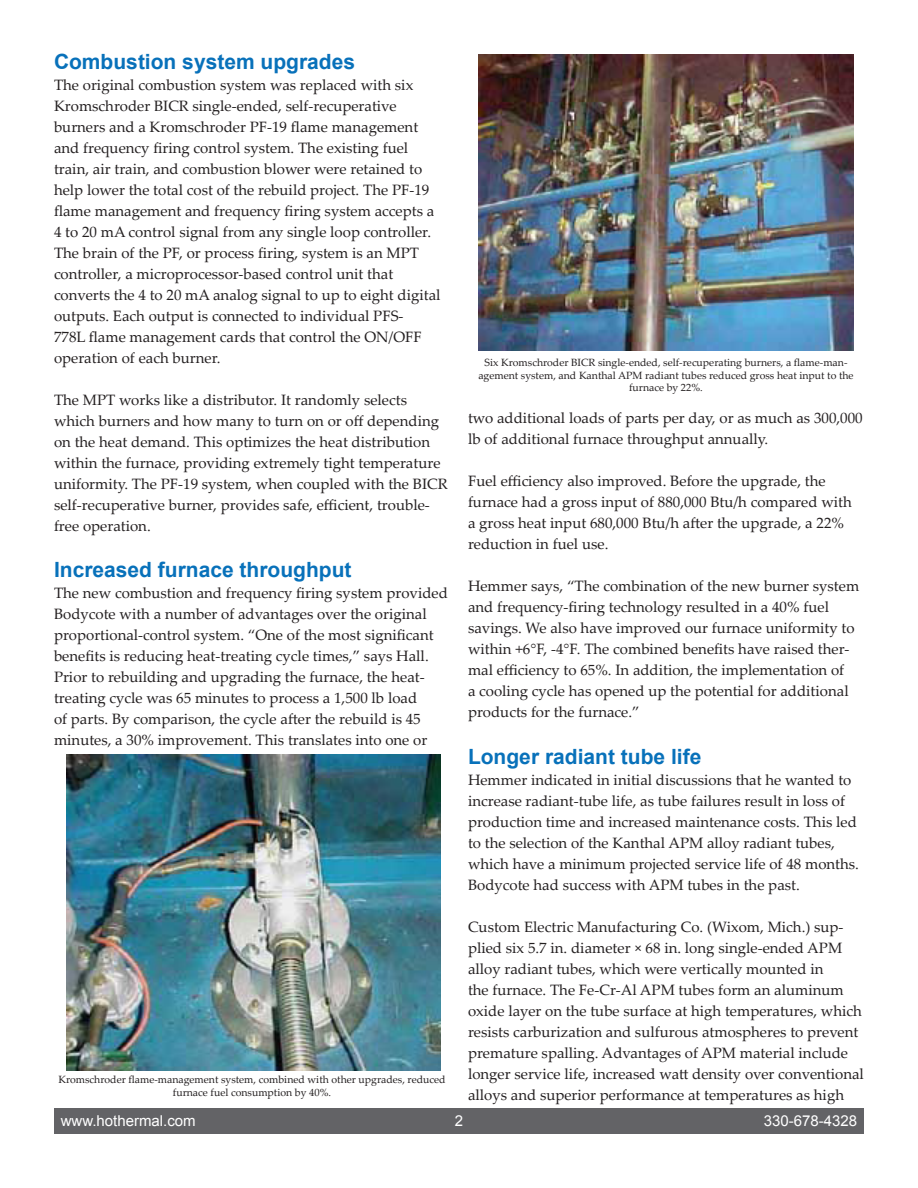
<style>
.page{position:relative;width:918px;height:1188px;background:#fff}
.page>*{position:absolute;margin:0;border:0;box-sizing:border-box;transform-origin:0 0}
.t1{font:700 21px "Arial";color:#0871ba}
.t2{font:15px/21px "Palatino Linotype";color:#231f20}
.t3{font:15px "Arial";color:#fff}
.t4{font:10.5px/12.6px "Palatino Linotype";color:#231f20;text-align:center}
</style>
<div class="page">
<img style="left:478px;top:54px;width:376px;height:297px">
<img style="left:66px;top:754px;width:375px;height:317px">
<div style="left:54px;top:1108px;width:810px;height:26px;background:#636366"></div>
<p class="t1" style="left:54px;top:48px;width:303px">Combustion system upgrades</p>
<p class="t2" style="left:54px;top:74px;width:388px">The original combustion system was replaced with six Kromschroder BICR single-ended, self-recuperative burners and a Kromschroder PF-19 flame management and frequency firing control system. The existing fuel train, air train, and combustion blower were retained to help lower the total cost of the rebuild project. The PF-19 flame management and frequency firing system accepts a 4 to 20 mA control signal from any single loop controller.<br>The brain of the PF, or process firing, system is an MPT controller, a microprocessor-based control unit that converts the 4 to 20 mA analog signal to up to eight digital outputs. Each output is connected to individual PFS-<br>778L flame management cards that control the ON/OFF operation of each burner.</p>
<p class="t2" style="left:54px;top:389px;width:395px">The MPT works like a distributor. It randomly selects which burners and how many to turn on or off depending on the heat demand. This optimizes the heat distribution within the furnace, providing extremely tight temperature uniformity. The PF-19 system, when coupled with the BICR self-recuperative burner, provides safe, efficient, trouble&shy;free operation.</p>
<p class="t1" style="left:54px;top:556px;width:299px">Increased furnace throughput</p>
<p class="t2" style="left:54px;top:582px;width:395px">The new combustion and frequency firing system provided Bodycote with a number of advantages over the original proportional-control system. “One of the most significant benefits is reducing heat-treating cycle times,” says Hall.<br>Prior to rebuilding and upgrading the furnace, the heat&shy;treating cycle was 65 minutes to process a 1,500 lb load<br>of parts. By comparison, the cycle after the rebuild is 45 minutes, a 30% improvement. This translates into one or</p>
<p class="t4" style="left:478px;top:356px;width:377px">Six Kromschroder BICR single-ended, self-recuperating burners, a flame-man&shy;agement system, and Kanthal APM radiant tubes reduced gross heat input to the furnace by 22%.</p>
<p class="t2" style="left:468px;top:407px;width:396px">two additional loads of parts per day, or as much as 300,000 lb of additional furnace throughput annually.</p>
<p class="t2" style="left:468px;top:470px;width:385px">Fuel efficiency also improved. Before the upgrade, the furnace had a gross input of 880,000 Btu/h compared with a gross heat input 680,000 Btu/h after the upgrade, a 22% reduction in fuel use.</p>
<p class="t2" style="left:468px;top:575px;width:393px">Hemmer says, “The combination of the new burner system and frequency-firing technology resulted in a 40% fuel savings. We also have improved our furnace uniformity to within +6°F, -4°F. The combined benefits have raised ther&shy;mal efficiency to 65%. In addition, the implementation of<br>a cooling cycle has opened up the potential for additional products for the furnace.”</p>
<p class="t1" style="left:468px;top:742px;width:235px">Longer radiant tube life</p>
<p class="t2" style="left:468px;top:768px;width:392px">Hemmer indicated in initial discussions that he wanted to increase radiant-tube life, as tube failures result in loss of production time and increased maintenance costs. This led to the selection of the Kanthal APM alloy radiant tubes, which have a minimum projected service life of 48 months.<br>Bodycote had success with APM tubes in the past.</p>
<p class="t2" style="left:468px;top:915px;width:398px">Custom Electric Manufacturing Co. (Wixom, Mich.) sup&shy;plied six 5.7 in. diameter × 68 in. long single-ended APM alloy radiant tubes, which were vertically mounted in<br>the furnace. The Fe-Cr-Al APM tubes form an aluminum oxide layer on the tube surface at high temperatures, which resists carburization and sulfurous atmospheres to prevent premature spalling. Advantages of APM material include longer service life, increased watt density over conventional alloys and superior performance at temperatures as high</p>
<p class="t4" style="left:58px;top:1073px;width:389px">Kromschroder flame-management system, combined with other upgrades, reduced furnace fuel consumption by 40%.</p>
<p class="t3" style="left:61px;top:1111px;width:137px">www.hothermal.com</p>
<p class="t3" style="left:455px;top:1111px;width:10px">2</p>
<p class="t3" style="left:764px;top:1111px;width:95px">330-678-4328</p>
</div>
